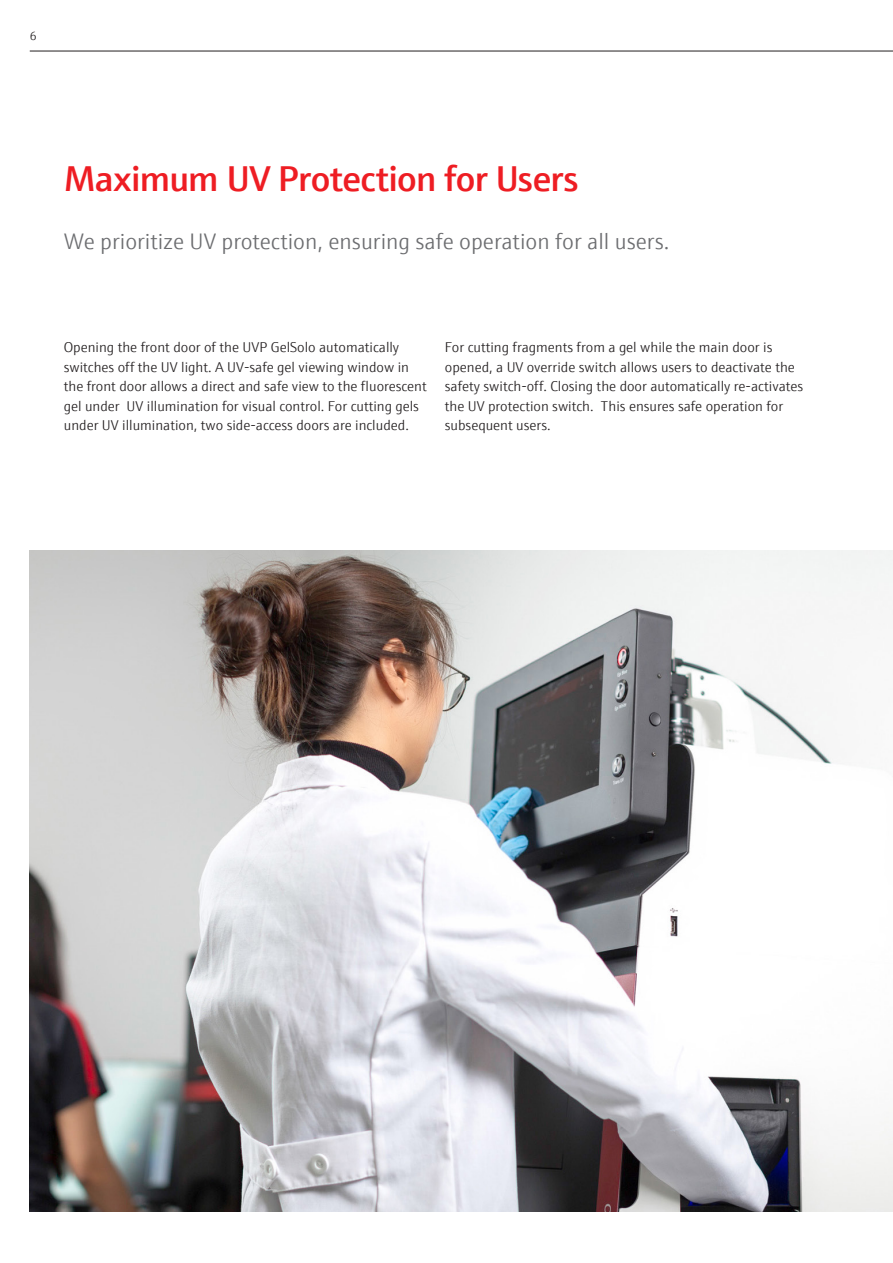
<style>
.page{position:relative;width:893px;height:1263px;background:#fff}
.page>*{position:absolute;margin:0;border:0;box-sizing:border-box;transform-origin:0 0}
.Innenseiten_Überschr{font:600 36px "E+H Sans";letter-spacing:-.015em;color:#ee1d23}
.Innenseiten_Überschr-2{font:300 22.5px "E+H Sans";color:#6c6d70}
.Innenseiten_Fließtex{font:300 14.25px/19.5px "E+H Sans";color:#231f20}
.t1{font:300 12px "E+H Sans";color:#231f20}
</style>
<div class="page">
<img style="left:30px;top:551px;width:863px;height:660px">
<hr style="left:30px;top:51px;width:863px;height:1px;background:#231f20">
<p class="t1" style="left:30px;top:27px;width:8px">6</p>
<p class="Innenseiten_Überschr" style="left:64px;top:151px;width:516px">Maximum UV Protection for Users</p>
<p class="Innenseiten_Überschr-2" style="left:64px;top:224px;width:607px">We prioritize UV protection, ensuring safe operation for all users.</p>
<p class="Innenseiten_Fließtex" style="left:64px;top:336px;width:365px">Opening the front door of the UVP GelSolo automatically switches off the UV light. A UV-safe gel viewing window in the front door allows a direct and safe view to the fluorescent gel under UV illumination for visual control. For cutting gels under UV illumination, two side-access doors are included.</p>
<p class="Innenseiten_Fließtex" style="left:445px;top:336px;width:360px">For cutting fragments from a gel while the main door is opened, a UV override switch allows users to deactivate the safety switch-off. Closing the door automatically re-activates the UV protection switch. This ensures safe operation for subsequent users.</p>
</div>
